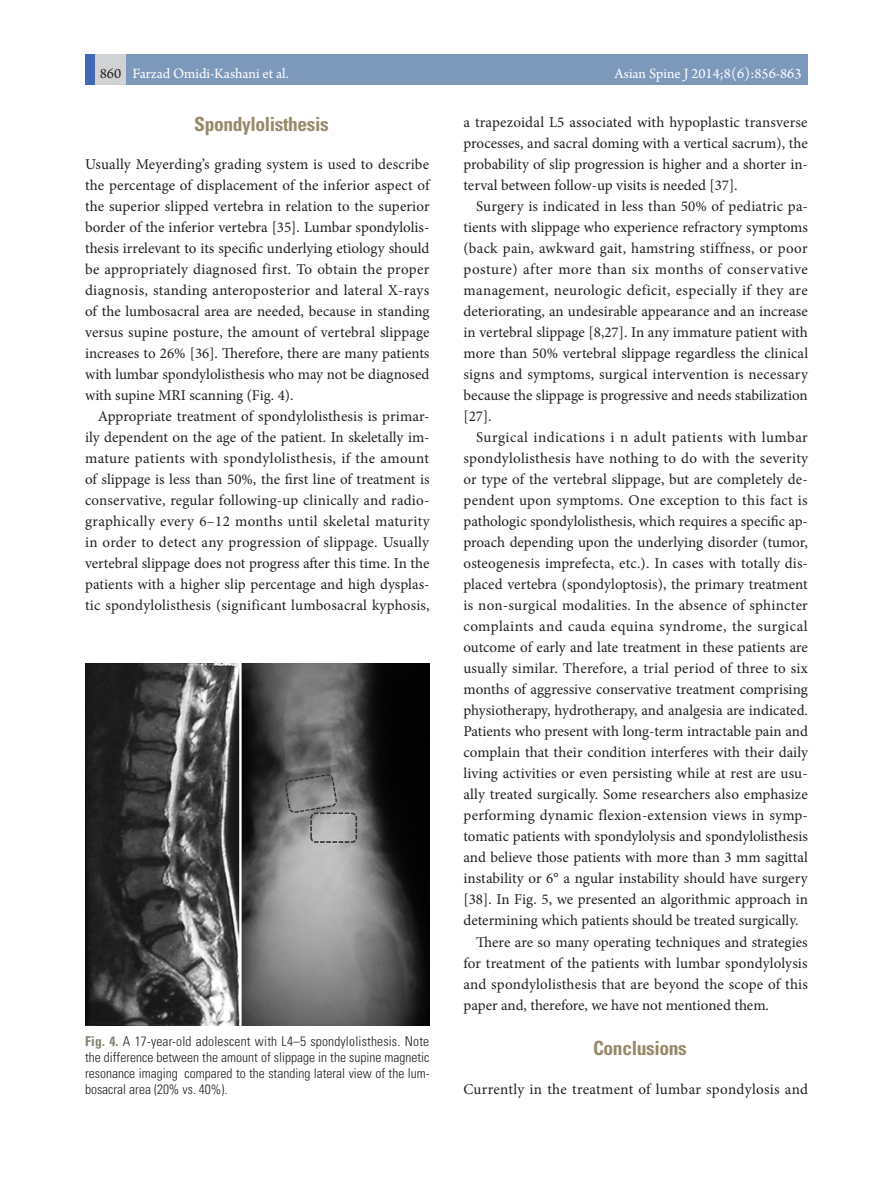
<style>
.page{position:relative;width:893px;height:1191px;background:#fff}
.page>*{position:absolute;margin:0;border:0;box-sizing:border-box;transform-origin:0 0}
.본문_대제목{font:700 condensed 19.5px "Univers LT Std";letter-spacing:-.02em;color:#998a6b}
.본문_내용{font:15px/21px "Minion Pro";color:#231f20;text-align:justify}
.본문_내용_첫문단{font:15px/21px "Minion Pro";letter-spacing:.005em;color:#231f20;text-align:justify}
.t1{font:15px "Arno Pro";color:#fff}
.t2{font:300 condensed 13.5px/16.2px "Univers LT Std";color:#231f20;text-align:justify}
.s1{color:#231f20}
.s2{font-weight:700;color:#82806e}
</style>
<div class="page">
<div style="left:85px;top:54px;width:58px;height:30px;background:#d1d2d4"></div>
<div style="left:126px;top:54px;width:682px;height:30px;background:#7c98bb"></div>
<div style="left:85px;top:54px;width:10px;height:30px;background:#406ab4"></div>
<img style="left:85px;top:663px;width:344px;height:362px">
<p class="t1" style="left:100px;top:65px;width:190px"><span class="s1">860</span> Farzad Omidi-Kashani et al.</p>
<p class="t1" style="left:614px;top:65px;width:189px">Asian Spine J 2014;8(6):856-863</p>
<p class="본문_대제목" style="left:194px;top:112px;width:136px">Spondylolisthesis</p>
<p class="본문_내용_첫문단" style="left:85px;top:154px;width:346px">Usually Meyerding’s grading system is used to describe the percentage of displacement of the inferior aspect of the superior slipped vertebra in relation to the superior border of the inferior vertebra [35]. Lumbar spondylolis&shy;thesis irrelevant to its specific underlying etiology should be appropriately diagnosed first. To obtain the proper diagnosis, standing anteroposterior and lateral X-rays of the lumbosacral area are needed, because in standing versus supine posture, the amount of vertebral slippage increases to 26% [36]. Therefore, there are many patients with lumbar spondylolisthesis who may not be diagnosed with supine MRI scanning (Fig. 4).</p>
<p class="본문_내용" style="left:85px;top:406px;width:346px;text-indent:13px">Appropriate treatment of spondylolisthesis is primar&shy;ily dependent on the age of the patient. In skeletally im&shy;mature patients with spondylolisthesis, if the amount of slippage is less than 50%, the first line of treatment is conservative, regular following-up clinically and radio&shy;graphically every 6–12 months until skeletal maturity in order to detect any progression of slippage. Usually vertebral slippage does not progress after this time. In the patients with a higher slip percentage and high dysplas&shy;tic spondylolisthesis (significant lumbosacral kyphosis,</p>
<p class="본문_내용" style="left:463px;top:112px;width:346px">a trapezoidal L5 associated with hypoplastic transverse processes, and sacral doming with a vertical sacrum), the probability of slip progression is higher and a shorter in&shy;terval between follow-up visits is needed [37].</p>
<p class="본문_내용" style="left:463px;top:196px;width:346px;text-indent:13px">Surgery is indicated in less than 50% of pediatric pa&shy;tients with slippage who experience refractory symptoms (back pain, awkward gait, hamstring stiffness, or poor posture) after more than six months of conservative management, neurologic deficit, especially if they are deteriorating, an undesirable appearance and an increase in vertebral slippage [8,27]. In any immature patient with more than 50% vertebral slippage regardless the clinical signs and symptoms, surgical intervention is necessary because the slippage is progressive and needs stabilization [27].</p>
<p class="본문_내용" style="left:463px;top:427px;width:346px;text-indent:13px">Surgical indications i n adult patients with lumbar spondylolisthesis have nothing to do with the severity or type of the vertebral slippage, but are completely de&shy;pendent upon symptoms. One exception to this fact is pathologic spondylolisthesis, which requires a specific ap&shy;proach depending upon the underlying disorder (tumor, osteogenesis imprefecta, etc.). In cases with totally dis&shy;placed vertebra (spondyloptosis), the primary treatment is non-surgical modalities. In the absence of sphincter complaints and cauda equina syndrome, the surgical outcome of early and late treatment in these patients are usually similar. Therefore, a trial period of three to six months of aggressive conservative treatment comprising physiotherapy, hydrotherapy, and analgesia are indicated.<br>Patients who present with long-term intractable pain and complain that their condition interferes with their daily living activities or even persisting while at rest are usu&shy;ally treated surgically. Some researchers also emphasize performing dynamic flexion-extension views in symp&shy;tomatic patients with spondylolysis and spondylolisthesis and believe those patients with more than 3 mm sagittal instability or 6° a ngular instability should have surgery [38]. In Fig. 5, we presented an algorithmic approach in determining which patients should be treated surgically.</p>
<p class="본문_내용" style="left:463px;top:931px;width:346px;text-indent:13px">There are so many operating techniques and strategies for treatment of the patients with lumbar spondylolysis and spondylolisthesis that are beyond the scope of this paper and, therefore, we have not mentioned them.</p>
<p class="본문_대제목" style="left:593px;top:1036px;width:95px">Conclusions</p>
<p class="본문_내용_첫문단" style="left:463px;top:1078px;width:346px">Currently in the treatment of lumbar spondylosis and</p>
<p class="t2" style="left:85px;top:1032px;width:346px"><span class="s2">Fig. 4.</span> A 17-year-old adolescent with L4–5 spondylolisthesis. Note the difference between the amount of slippage in the supine magnetic resonance imaging compared to the standing lateral view of the lum&shy;bosacral area (20% vs. 40%).</p>
</div>
